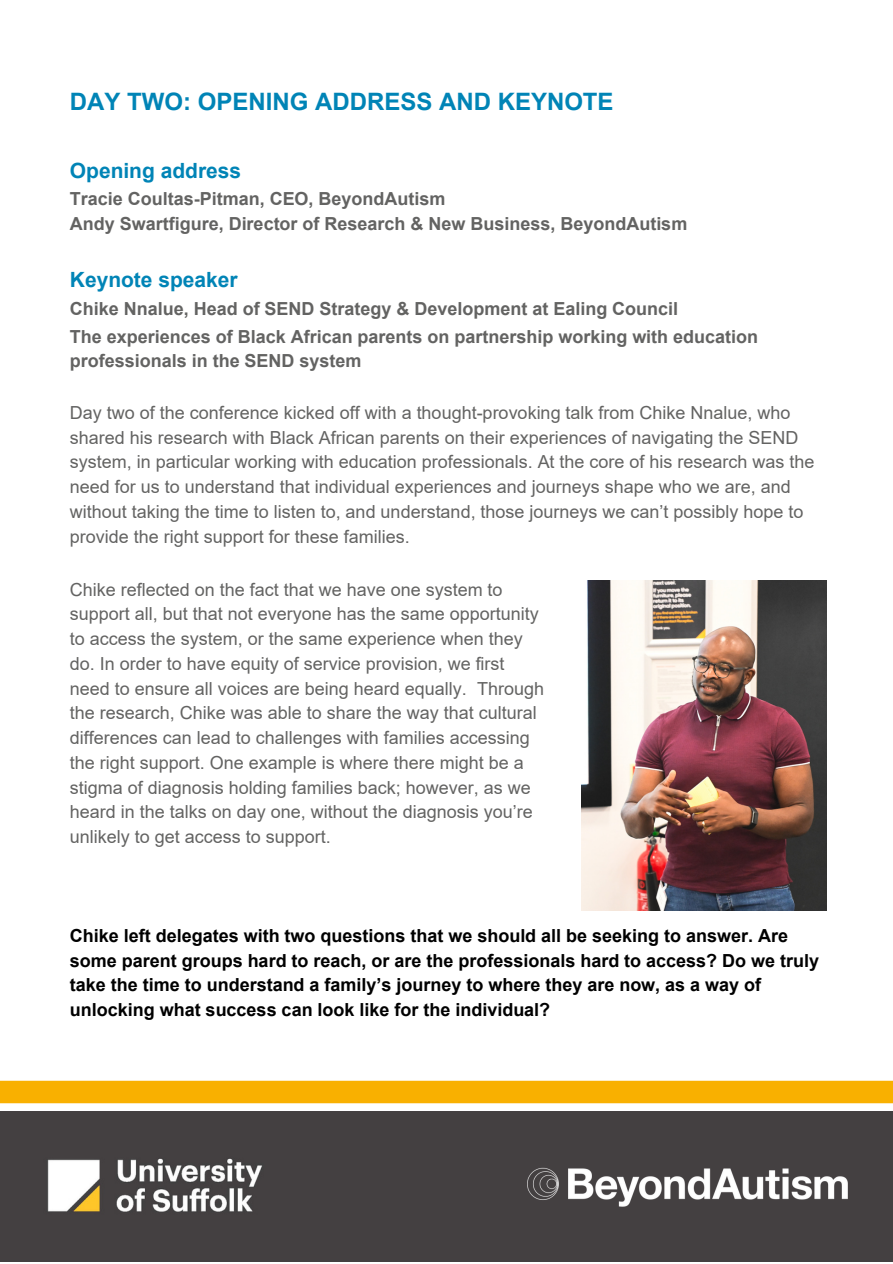
<style>
.page{position:relative;width:893px;height:1264px;background:#fff}
.page>*{position:absolute;margin:0;border:0;box-sizing:border-box;transform-origin:0 0}
.t1{font:700 24px "Arial";color:#0084b6}
.t2{font:700 21px "Arial";color:#0084b6}
.t3{font:18px/24.8px "Arial";color:#636362}
.t4{font:700 18px/24.8px "Arial";color:#000}
.t5{font:700 18px/24.8px "Arial";color:#636362}
</style>
<div class="page">
<div style="left:0;top:1080px;width:892px;height:23px;background:#f9b000"></div>
<div style="left:0;top:1111px;width:892px;height:150px;background:#444041"></div>
<img style="left:496px;top:1136px;width:382px;height:100px">
<img style="left:581px;top:580px;width:245px;height:330px">
<p class="t1" style="left:70px;top:89px;width:545px">DAY TWO: OPENING ADDRESS AND KEYNOTE</p>
<p class="t2" style="left:70px;top:158px;width:173px">Opening address</p>
<p class="t5" style="left:70px;top:186px;width:377px">Tracie Coultas-Pitman, CEO, BeyondAutism</p>
<p class="t5" style="left:70px;top:211px;width:619px">Andy Swartfigure, Director of Research &amp; New Business, BeyondAutism</p>
<p class="t2" style="left:70px;top:268px;width:169px">Keynote speaker</p>
<p class="t5" style="left:70px;top:296px;width:609px">Chike Nnalue, Head of SEND Strategy &amp; Development at Ealing Council</p>
<p class="t5" style="left:70px;top:324px;width:689px">The experiences of Black African parents on partnership working with education professionals in the SEND system</p>
<p class="t3" style="left:70px;top:400px;width:746px">Day two of the conference kicked off with a thought-provoking talk from Chike Nnalue, who shared his research with Black African parents on their experiences of navigating the SEND system, in particular working with education professionals. At the core of his research was the need for us to understand that individual experiences and journeys shape who we are, and without taking the time to listen to, and understand, those journeys we can’t possibly hope to provide the right support for these families.</p>
<p class="t3" style="left:70px;top:577px;width:475px">Chike reflected on the fact that we have one system to support all, but that not everyone has the same opportunity to access the system, or the same experience when they do. In order to have equity of service provision, we first need to ensure all voices are being heard equally. Through the research, Chike was able to share the way that cultural differences can lead to challenges with families accessing the right support. One example is where there might be a stigma of diagnosis holding families back; however, as we heard in the talks on day one, without the diagnosis you’re unlikely to get access to support.</p>
<p class="t4" style="left:70px;top:923px;width:750px">Chike left delegates with two questions that we should all be seeking to answer. Are some parent groups hard to reach, or are the professionals hard to access? Do we truly take the time to understand a family’s journey to where they are now, as a way of unlocking what success can look like for the individual?</p>
</div>
